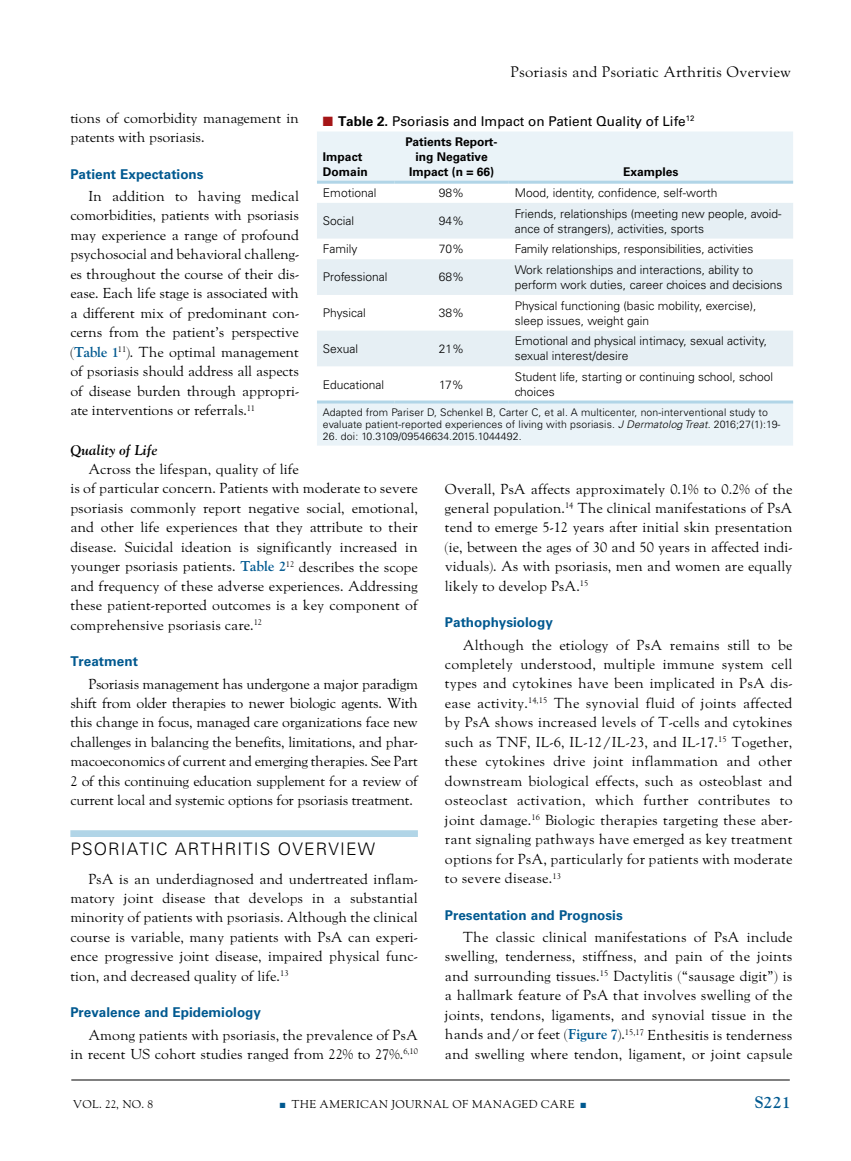
<style>
.page{position:relative;width:851px;height:1161px;background:#fff}
.page>*{position:absolute;margin:0;border:0;box-sizing:border-box;transform-origin:0 0}
.t1{font:300 17.25px "Univers LT Std";letter-spacing:.065em;color:#000}
.t2{font:700 16.5px "Goudy";color:#005990}
.t3{font:15px "LTC Goudy Oldstyle Pro";letter-spacing:.01em;color:#000}
.t4{font:14.25px/19.5px "LTC Goudy Oldstyle Pro";color:#000;text-align:justify}
.t5{font:italic 700 14.25px "LTC Goudy Oldstyle Pro";letter-spacing:-.005em;color:#000}
.t6{font:700 13.5px "Univers LT Std";color:#005990}
.t7{font:13.5px "Univers LT Std";color:#000}
.t8{font:300 12px/15px "Univers LT Std";color:#000}
.t9{font:700 12px/15px "Univers LT Std";color:#000}
.t10{font:11.25px "LTC Goudy Oldstyle Pro";letter-spacing:.02em;color:#000}
.t11{font:300 10.5px/12px "Univers LT Std";letter-spacing:.01em;color:#000}
.s1{font-weight:700;color:#005990}
.s2{color:#a51617}
.s3{font-weight:700}
.s4{font-style:italic}
.s5{color:#005990}
</style>
<div class="page">
<hr style="left:71px;top:1080px;width:718px;height:1px;background:#000">
<div style="left:70px;top:830px;width:348px;height:7px;background:#b1d5e7"></div>
<svg style="left:317px;top:132px;width:476px;height:314px;fill:#eaf3f8"></svg>
<svg style="left:317px;top:203px;width:476px;height:163px;fill:#e6eff4"></svg>
<hr style="left:317px;top:181px;width:77px;height:3px;background:#b1d5e7">
<hr style="left:394px;top:181px;width:114px;height:3px;background:#b1d5e7">
<hr style="left:508px;top:181px;width:285px;height:3px;background:#b1d5e7">
<hr style="left:317px;top:401px;width:77px;height:3px;background:#b1d5e7">
<hr style="left:394px;top:401px;width:114px;height:3px;background:#b1d5e7">
<hr style="left:508px;top:401px;width:285px;height:3px;background:#b1d5e7">
<p class="t3" style="left:510px;top:63px;width:282px">Psoriasis and Psoriatic Arthritis Overview</p>
<p class="t4" style="left:70px;top:109px;width:230px">tions of comorbidity management in patents with psoriasis.</p>
<p class="t6" style="left:70px;top:166px;width:135px">Patient Expectations</p>
<p class="t4" style="left:70px;top:187px;width:230px;text-indent:18px">In addition to having medical comorbidities, patients with psoriasis may experience a range of profound psychosocial and behavioral challeng&shy;es throughout the course of their dis&shy;ease. Each life stage is associated with a different mix of predominant con&shy;cerns from the patient’s perspective (<span class="s1">Table 1</span><sup>11</sup>). The optimal management of psoriasis should address all aspects of disease burden through appropri&shy;ate interventions or referrals.<sup>11</sup></p>
<p class="t5" style="left:70px;top:442px;width:88px">Quality of Life</p>
<p class="t4" style="left:70px;top:460px;width:349px;text-align:left;text-indent:18px">Across the lifespan, quality of life<br>is of particular concern. Patients with moderate to severe psoriasis commonly report negative social, emotional, and other life experiences that they attribute to their disease. Suicidal ideation is significantly increased in younger psoriasis patients. <span class="s1">Table 2</span><sup>12</sup> describes the scope and frequency of these adverse experiences. Addressing these patient-reported outcomes is a key component of comprehensive psoriasis care.<sup>12</sup></p>
<p class="t6" style="left:70px;top:653px;width:69px">Treatment</p>
<p class="t4" style="left:70px;top:675px;width:349px;text-indent:18px">Psoriasis management has undergone a major paradigm shift from older therapies to newer biologic agents. With this change in focus, managed care organizations face new challenges in balancing the benefits, limitations, and phar&shy;macoeconomics of current and emerging therapies. See Part 2 of this continuing education supplement for a review of current local and systemic options for psoriasis treatment.</p>
<p class="t1" style="left:70px;top:838px;width:306px">PSORIATIC ARTHRITIS OVERVIEW</p>
<p class="t4" style="left:70px;top:870px;width:349px;text-indent:18px">PsA is an underdiagnosed and undertreated inflam&shy;matory joint disease that develops in a substantial minority of patients with psoriasis. Although the clinical course is variable, many patients with PsA can experi&shy;ence progressive joint disease, impaired physical func&shy;tion, and decreased quality of life.<sup>13</sup></p>
<p class="t6" style="left:70px;top:1004px;width:192px">Prevalence and Epidemiology</p>
<p class="t4" style="left:70px;top:1026px;width:349px;text-align:right">Among patients with psoriasis, the prevalence of PsA<br>in recent US cohort studies ranged from 22% to 27%.<sup>6,10</sup></p>
<p class="t7" style="left:323px;top:113px;width:373px"><span class="s2">■</span> <span class="s3">Table 2.</span> Psoriasis and Impact on Patient Quality of Life<sup>12</sup></p>
<p class="t9" style="left:323px;top:150px;width:46px">Impact<br>Domain</p>
<p class="t9" style="left:405px;top:135px;width:93px;text-align:center">Patients Report&shy;ing Negative<br>Impact (n = 66)</p>
<p class="t9" style="left:623px;top:165px;width:57px">Examples</p>
<p class="t8" style="left:323px;top:185px;width:55px">Emotional</p>
<p class="t8" style="left:439px;top:185px;width:27px">98%</p>
<p class="t8" style="left:514px;top:185px;width:204px">Mood, identity, confidence, self-worth</p>
<p class="t8" style="left:323px;top:213px;width:33px">Social</p>
<p class="t8" style="left:439px;top:213px;width:27px">94%</p>
<p class="t8" style="left:514px;top:206px;width:268px">Friends, relationships (meeting new people, avoid&shy;ance of strangers), activities, sports</p>
<p class="t8" style="left:323px;top:242px;width:36px">Family</p>
<p class="t8" style="left:439px;top:242px;width:27px">70%</p>
<p class="t8" style="left:514px;top:242px;width:240px">Family relationships, responsibilities, activities</p>
<p class="t8" style="left:323px;top:270px;width:66px">Professional</p>
<p class="t8" style="left:439px;top:270px;width:27px">68%</p>
<p class="t8" style="left:514px;top:262px;width:269px">Work relationships and interactions, ability to perform work duties, career choices and decisions</p>
<p class="t8" style="left:323px;top:305px;width:44px">Physical</p>
<p class="t8" style="left:439px;top:305px;width:27px">38%</p>
<p class="t8" style="left:514px;top:298px;width:243px">Physical functioning (basic mobility, exercise), sleep issues, weight gain</p>
<p class="t8" style="left:323px;top:341px;width:37px">Sexual</p>
<p class="t8" style="left:439px;top:341px;width:27px">21%</p>
<p class="t8" style="left:514px;top:334px;width:254px">Emotional and physical intimacy, sexual activity, sexual interest/desire</p>
<p class="t8" style="left:323px;top:377px;width:63px">Educational</p>
<p class="t8" style="left:439px;top:377px;width:26px">17%</p>
<p class="t8" style="left:514px;top:369px;width:260px">Student life, starting or continuing school, school choices</p>
<p class="t11" style="left:323px;top:406px;width:459px">Adapted from Pariser D, Schenkel B, Carter C, et al. A multicenter, non-interventional study to evaluate patient-reported experiences of living with psoriasis. <span class="s4">J Dermatolog Treat</span>. 2016;27(1):19-</p>
<p class="t11" style="left:323px;top:430px;width:200px">26. doi: 10.3109/09546634.2015.1044492.</p>
<p class="t4" style="left:445px;top:480px;width:349px">Overall, PsA affects approximately 0.1% to 0.2% of the general population.<sup>14</sup> The clinical manifestations of PsA tend to emerge 5-12 years after initial skin presentation (ie, between the ages of 30 and 50 years in affected indi&shy;viduals). As with psoriasis, men and women are equally likely to develop PsA.<sup>15</sup></p>
<p class="t6" style="left:445px;top:614px;width:110px">Pathophysiology</p>
<p class="t4" style="left:445px;top:636px;width:349px;text-indent:18px">Although the etiology of PsA remains still to be completely understood, multiple immune system cell types and cytokines have been implicated in PsA dis&shy;ease activity.<sup>14,15</sup> The synovial fluid of joints affected by PsA shows increased levels of T-cells and cytokines such as TNF, IL-6, IL-12/IL-23, and IL-17.<sup>15</sup> Together, these cytokines drive joint inflammation and other downstream biological effects, such as osteoblast and osteoclast activation, which further contributes to joint damage.<sup>16</sup> Biologic therapies targeting these aber&shy;rant signaling pathways have emerged as key treatment options for PsA, particularly for patients with moderate to severe disease.<sup>13</sup></p>
<p class="t6" style="left:445px;top:907px;width:179px">Presentation and Prognosis</p>
<p class="t4" style="left:445px;top:928px;width:349px;text-indent:18px">The classic clinical manifestations of PsA include swelling, tenderness, stiffness, and pain of the joints and surrounding tissues.<sup>15</sup> Dactylitis (“sausage digit”) is a hallmark feature of PsA that involves swelling of the joints, tendons, ligaments, and synovial tissue in the hands and/or feet (<span class="s1">Figure 7</span>).<sup>15,17</sup> Enthesitis is tenderness and swelling where tendon, ligament, or joint capsule</p>
<p class="t10" style="left:73px;top:1098px;width:82px">VOL. 22, NO. 8</p>
<p class="t10" style="left:280px;top:1098px;width:307px"><span class="s5">■</span> THE AMERICAN JOURNAL OF MANAGED CARE <span class="s5">■</span></p>
<p class="t2" style="left:754px;top:1092px;width:38px">S221</p>
</div>
